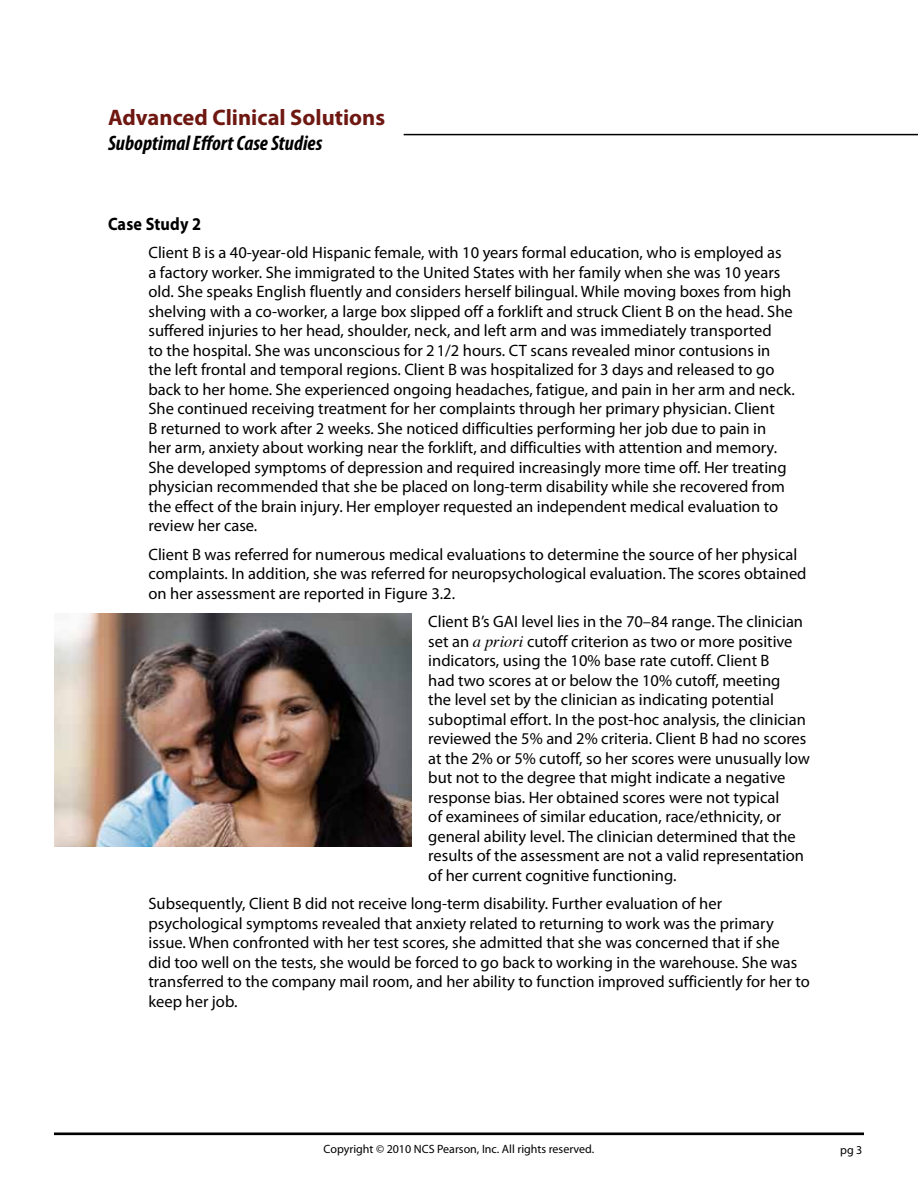
<style>
.page{position:relative;width:918px;height:1188px;background:#fff}
.page>*{position:absolute;margin:0;border:0;box-sizing:border-box;transform-origin:0 0}
.t1{font:700 22.5px "Myriad Pro";color:#6f1812}
.t2{font:italic 700 condensed 21px "Myriad Pro";color:#000}
.t3{font:700 18px "Myriad Pro";letter-spacing:.01em;color:#000;scale:.9 1}
.t4{font:16.5px/19.5px "Myriad Pro";color:#000}
.t5{font:12px "Myriad Pro";color:#000}
.s1{font-family:"Times";font-style:italic}
</style>
<div class="page">
<hr style="left:54px;top:1133px;width:810px;height:2px;background:#000">
<img style="left:54px;top:614px;width:357px;height:232px">
<hr style="left:404px;top:134px;width:514px;height:1px;background:#000">
<h1 class="t1" style="left:108px;top:103px;width:279px">Advanced Clinical Solutions</h1>
<p class="t2" style="left:108px;top:130px;width:216px">Suboptimal Effort Case Studies</p>
<p class="t3" style="left:108px;top:212px;width:105px">Case Study 2</p>
<p class="t4" style="left:148px;top:242px;width:648px">Client B is a 40-year-old Hispanic female, with 10 years formal education, who is employed as<br>a factory worker. She immigrated to the United States with her family when she was 10 years old. She speaks English fluently and considers herself bilingual. While moving boxes from high shelving with a co-worker, a large box slipped off a forklift and struck Client B on the head. She suffered injuries to her head, shoulder, neck, and left arm and was immediately transported<br>to the hospital. She was unconscious for 21/2 hours. CT scans revealed minor contusions in the left frontal and temporal regions. Client B was hospitalized for 3 days and released to go back to her home. She experienced ongoing headaches, fatigue, and pain in her arm and neck.<br>She continued receiving treatment for her complaints through her primary physician. Client<br>B returned to work after 2 weeks. She noticed difficulties performing her job due to pain in<br>her arm, anxiety about working near the forklift, and difficulties with attention and memory.<br>She developed symptoms of depression and required increasingly more time off. Her treating physician recommended that she be placed on long-term disability while she recovered from the effect of the brain injury. Her employer requested an independent medical evaluation to review her case.</p>
<p class="t4" style="left:148px;top:544px;width:660px">Client B was referred for numerous medical evaluations to determine the source of her physical complaints. In addition, she was referred for neuropsychological evaluation. The scores obtained on her assessment are reported in Figure 3.2.</p>
<p class="t4" style="left:428px;top:611px;width:383px">Client B’s GAI level lies in the 70–84 range. The clinician set an <span class="s1">a priori</span> cutoff criterion as two or more positive indicators, using the 10% base rate cutoff. Client B<br>had two scores at or below the 10% cutoff, meeting<br>the level set by the clinician as indicating potential suboptimal effort. In the post-hoc analysis, the clinician reviewed the 5% and 2% criteria. Client B had no scores at the 2% or 5% cutoff, so her scores were unusually low but not to the degree that might indicate a negative response bias. Her obtained scores were not typical<br>of examinees of similar education, race/ethnicity, or general ability level. The clinician determined that the results of the assessment are not a valid representation of her current cognitive functioning.</p>
<p class="t4" style="left:148px;top:894px;width:663px">Subsequently, Client B did not receive long-term disability. Further evaluation of her psychological symptoms revealed that anxiety related to returning to work was the primary issue. When confronted with her test scores, she admitted that she was concerned that if she<br>did too well on the tests, she would be forced to go back to working in the warehouse. She was transferred to the company mail room, and her ability to function improved sufficiently for her to keep her job.</p>
<p class="t5" style="left:324px;top:1142px;width:272px">Copyright © 2010 NCS Pearson, Inc. All rights reserved.</p>
<p class="t5" style="left:840px;top:1143px;width:24px">pg 3</p>
</div>
